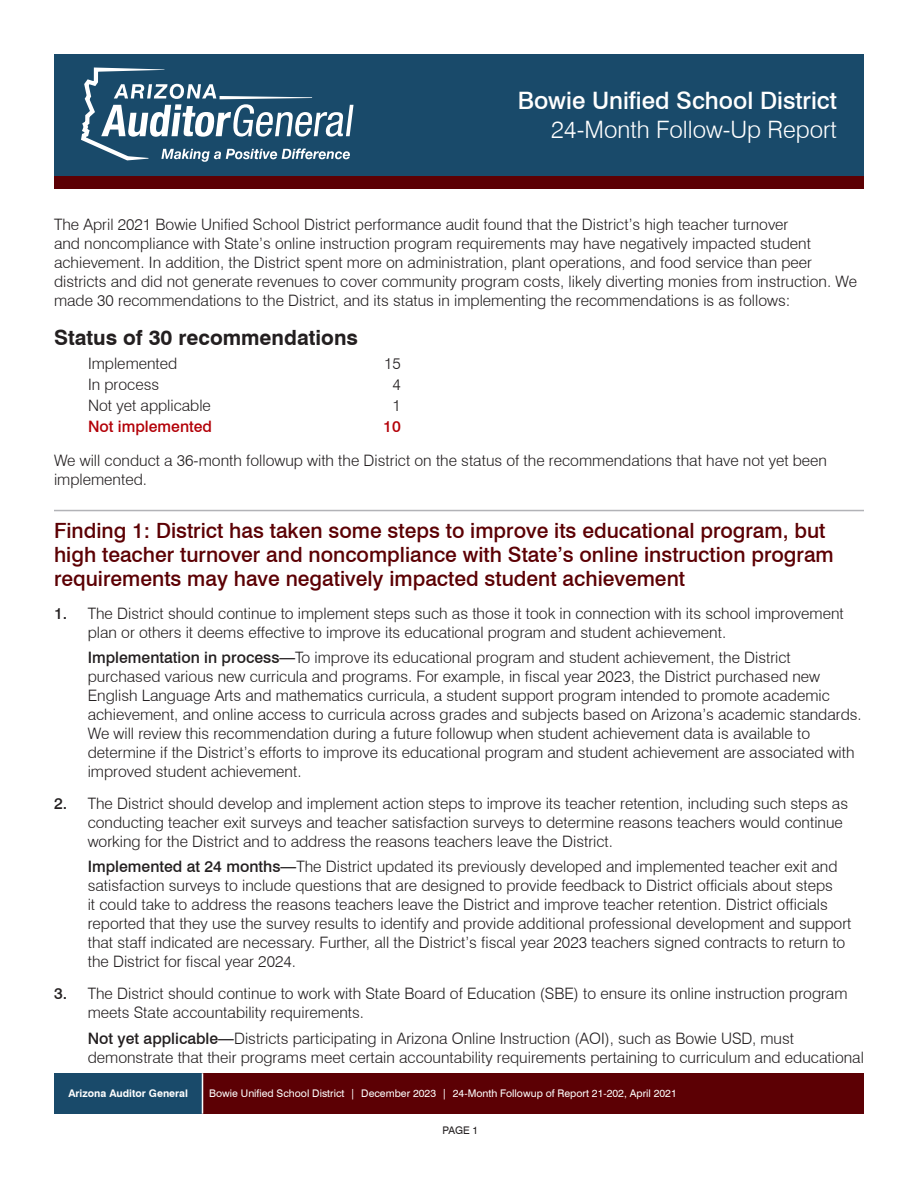
<style>
.page{position:relative;width:918px;height:1188px;background:#fff}
.page>*{position:absolute;margin:0;border:0;box-sizing:border-box;transform-origin:0 0}
.t1{font:500 24px "Swiss 721 BT";color:#fff}
.t2{font:300 24px "Swiss 721 BT";color:#fff}
.t3{font:500 21px/24px "Swiss 721 BT";color:#5c0004}
.t4{font:700 21px "Swiss 721 BT";color:#231f20}
.t5{font:300 15.75px/18.9px "Swiss 721 BT";color:#231f20}
.t6{font:500 15.75px "Swiss 721 BT";color:#b30008}
.t7{font:10.5px "Swiss 721 BT";color:#fff}
.t8{font:700 10.5px "Swiss 721 BT";color:#fff}
.t9{font:10.5px "Swiss 721 BT";color:#231f20}
.s1{font-weight:500}
</style>
<div class="page">
<div style="left:54px;top:176px;width:810px;height:13px;background:#5c0004"></div>
<div style="left:54px;top:54px;width:810px;height:122px;background:#194a6a"></div>
<svg style="left:81px;top:68px;width:273px;height:94px"></svg>
<div style="left:54px;top:1073px;width:148px;height:41px;background:#194a6a"></div>
<div style="left:202px;top:1073px;width:662px;height:41px;background:#5c0004"></div>
<hr style="left:202px;top:1073px;width:1px;height:41px;background:#fff">
<hr style="left:54px;top:510px;width:810px;height:1px;background:#b2b3b7">
<h1 class="t1" style="left:518px;top:86px;width:321px">Bowie Unified School District</h1>
<h1 class="t2" style="left:551px;top:115px;width:287px">24-Month Follow-Up Report</h1>
<p class="t5" style="left:54px;top:215px;width:805px">The April 2021 Bowie Unified School District performance audit found that the District’s high teacher turnover<br>and noncompliance with State’s online instruction program requirements may have negatively impacted student achievement. In addition, the District spent more on administration, plant operations, and food service than peer districts and did not generate revenues to cover community program costs, likely diverting monies from instruction. We made 30 recommendations to the District, and its status in implementing the recommendations is as follows:</p>
<h2 class="t4" style="left:54px;top:324px;width:306px">Status of 30 recommendations</h2>
<p class="t5" style="left:88px;top:353px;width:91px">Implemented</p>
<p class="t5" style="left:384px;top:353px;width:18px">15</p>
<p class="t5" style="left:88px;top:375px;width:73px">In process</p>
<p class="t5" style="left:392px;top:375px;width:10px">4</p>
<p class="t5" style="left:88px;top:396px;width:124px">Not yet applicable</p>
<p class="t5" style="left:392px;top:396px;width:10px">1</p>
<p class="t6" style="left:88px;top:417px;width:126px">Not implemented</p>
<p class="t6" style="left:383px;top:417px;width:19px">10</p>
<p class="t5" style="left:54px;top:451px;width:775px">We will conduct a 36-month followup with the District on the status of the recommendations that have not yet been implemented.</p>
<h2 class="t3" style="left:54px;top:519px;width:781px">Finding 1: District has taken some steps to improve its educational program, but high teacher turnover and noncompliance with State’s online instruction program requirements may have negatively impacted student achievement</h2>
<p class="t5" style="left:88px;top:604px;width:758px;text-indent:-34px"><span class="s1">1.</span> The District should continue to implement steps such as those it took in connection with its school improvement plan or others it deems effective to improve its educational program and student achievement.</p>
<p class="t5" style="left:88px;top:648px;width:776px"><span class="s1">Implementation in process—</span>To improve its educational program and student achievement, the District purchased various new curricula and programs. For example, in fiscal year 2023, the District purchased new English Language Arts and mathematics curricula, a student support program intended to promote academic achievement, and online access to curricula across grades and subjects based on Arizona’s academic standards.<br>We will review this recommendation during a future followup when student achievement data is available to determine if the District’s efforts to improve its educational program and student achievement are associated with improved student achievement.</p>
<p class="t5" style="left:88px;top:794px;width:762px;text-indent:-34px"><span class="s1">2.</span> The District should develop and implement action steps to improve its teacher retention, including such steps as conducting teacher exit surveys and teacher satisfaction surveys to determine reasons teachers would continue working for the District and to address the reasons teachers leave the District.</p>
<p class="t5" style="left:88px;top:857px;width:765px"><span class="s1">Implemented at 24 months—</span>The District updated its previously developed and implemented teacher exit and satisfaction surveys to include questions that are designed to provide feedback to District officials about steps<br>it could take to address the reasons teachers leave the District and improve teacher retention. District officials reported that they use the survey results to identify and provide additional professional development and support that staff indicated are necessary. Further, all the District’s fiscal year 2023 teachers signed contracts to return to the District for fiscal year 2024.</p>
<p class="t5" style="left:88px;top:984px;width:761px;text-indent:-34px"><span class="s1">3.</span> The District should continue to work with State Board of Education (SBE) to ensure its online instruction program meets State accountability requirements.</p>
<p class="t5" style="left:88px;top:1029px;width:778px"><span class="s1">Not yet applicable—</span>Districts participating in Arizona Online Instruction (AOI), such as Bowie USD, must demonstrate that their programs meet certain accountability requirements pertaining to curriculum and educational</p>
<p class="t8" style="left:68px;top:1087px;width:121px">Arizona Auditor General</p>
<p class="t7" style="left:209px;top:1087px;width:469px">Bowie Unified School District | December 2023 | 24-Month Followup of Report 21-202, April 2021</p>
<p class="t9" style="left:442px;top:1124px;width:37px">PAGE 1</p>
</div>
